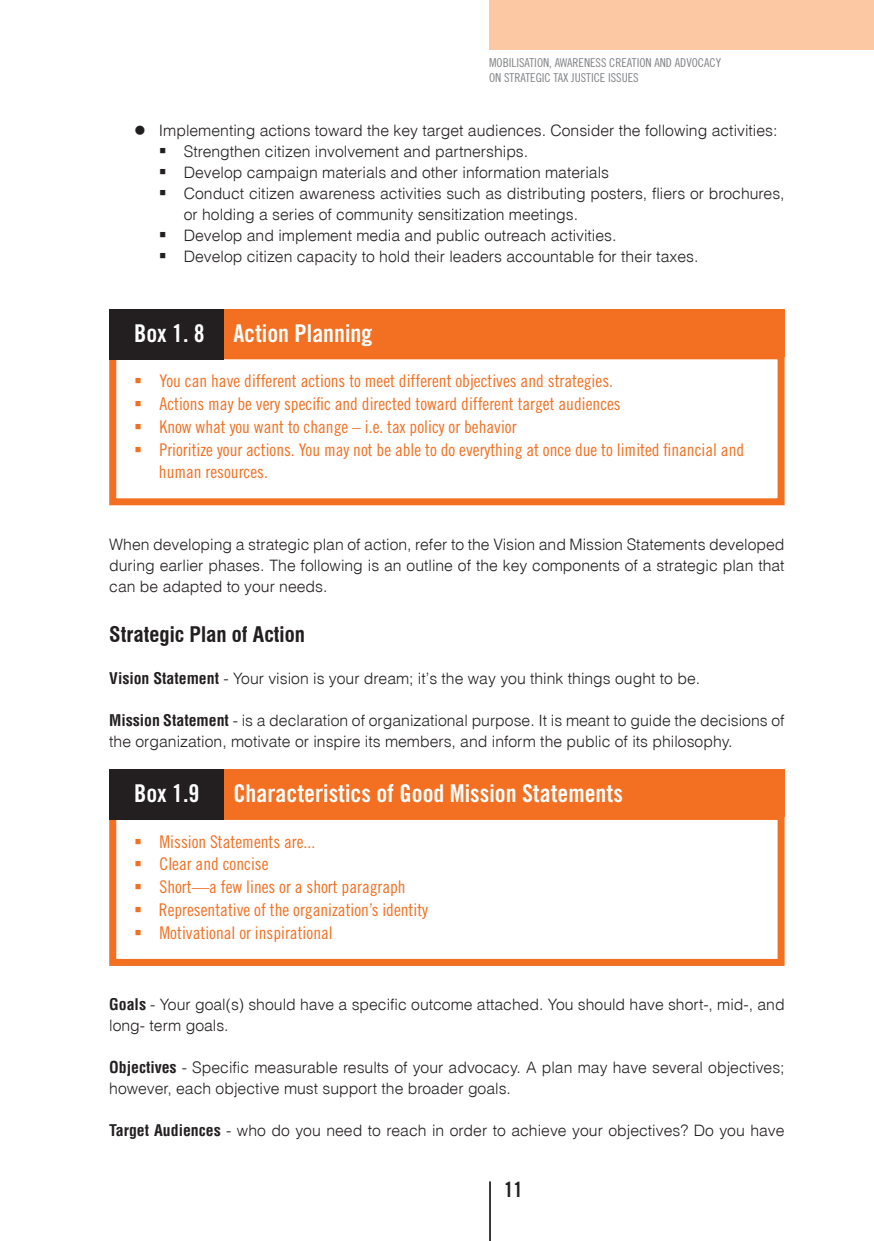
<style>
.page{position:relative;width:874px;height:1241px;background:#fff}
.page>*{position:absolute;margin:0;border:0;box-sizing:border-box;transform-origin:0 0}
.SB_Hed_1{font:24.5px "Trade Gothic Bold Cond Twenty";color:#fff}
.SB_Hed_2{font:700 condensed 21px "Swiss 721 BT";color:#231f20}
.t1{font:21px "Trade Gothic Bold Cond Twenty";color:#231f20}
.QTNS{font:17.5px/22.8px "Trade Gothic Cond Eighteen";color:#f36f21}
.BD_TXT{font:15.75px/21px "Switzerland Light Plain";color:#231f20}
.BD_Txt_Indt{font:15.75px "Switzerland Light Plain";color:#231f20}
.t2{font:12.25px/14.7px "Trade Gothic Cond Eighteen";color:#808285}
.s1{font-family:"Switzerland Condensed"}
</style>
<div class="page">
<div style="left:489px;top:0;width:384px;height:50px;background:#fcc8a3"></div>
<hr style="left:489px;top:1181px;width:1px;height:59px;background:#231f20">
<div style="left:109px;top:812px;width:675px;height:153px;border:7px solid #f36f21"></div>
<div style="left:109px;top:769px;width:675px;height:47px;background:#f36f21"></div>
<div style="left:109px;top:352px;width:675px;height:153px;border:7px solid #f36f21"></div>
<div style="left:109px;top:309px;width:675px;height:47px;background:#f36f21"></div>
<div style="left:109px;top:309px;width:114px;height:50px;background:#231f20"></div>
<div style="left:109px;top:769px;width:114px;height:51px;background:#231f20"></div>
<p class="t2" style="left:489px;top:55px;width:233px">MOBILISATION, AWARENESS CREATION AND ADVOCACY<br>ON STRATEGIC TAX JUSTICE ISSUES</p>
<p class="BD_Txt_Indt" style="left:159px;top:120px;width:619px">Implementing actions toward the key target audiences. Consider the following activities:</p>
<p class="BD_TXT" style="left:159px;top:140px;width:370px">▪ Strengthen citizen involvement and partnerships.</p>
<p class="BD_TXT" style="left:159px;top:161px;width:451px">▪ Develop campaign materials and other information materials</p>
<p class="BD_TXT" style="left:184px;top:182px;width:602px;text-indent:-25px">▪ Conduct citizen awareness activities such as distributing posters, fliers or brochures, or holding a series of community sensitization meetings.</p>
<p class="BD_TXT" style="left:159px;top:224px;width:459px">▪ Develop and implement media and public outreach activities.</p>
<p class="BD_TXT" style="left:159px;top:245px;width:540px">▪ Develop citizen capacity to hold their leaders accountable for their taxes.</p>
<p class="SB_Hed_1" style="left:134px;top:318px;width:239px">Box 1. 8 Action Planning</p>
<p class="QTNS" style="left:134px;top:369px;width:480px">▪ You can have different actions to meet different objectives and strategies.</p>
<p class="QTNS" style="left:134px;top:392px;width:488px">▪ Actions may be very specific and directed toward different target audiences</p>
<p class="QTNS" style="left:134px;top:415px;width:384px">▪ Know what you want to change – i.e. tax policy or behavior</p>
<p class="QTNS" style="left:159px;top:437px;width:586px;text-indent:-25px">▪ Prioritize your actions. You may not be able to do everything at once due to limited financial and human resources.</p>
<p class="BD_TXT" style="left:109px;top:533px;width:676px;text-align:justify">When developing a strategic plan of action, refer to the Vision and Mission Statements developed during earlier phases. The following is an outline of the key components of a strategic plan that can be adapted to your needs.</p>
<p class="SB_Hed_2" style="left:109px;top:622px;width:197px">Strategic Plan of Action</p>
<p class="BD_TXT" style="left:109px;top:667px;width:592px"><span class="s1">Vision Statement</span> - Your vision is your dream; it’s the way you think things ought to be.</p>
<p class="BD_TXT" style="left:109px;top:709px;width:676px"><span class="s1">Mission Statement</span> - is a declaration of organizational purpose. It is meant to guide the decisions of the organization, motivate or inspire its members, and inform the public of its philosophy.</p>
<p class="SB_Hed_1" style="left:134px;top:778px;width:67px">Box 1.9</p>
<p class="SB_Hed_1" style="left:233px;top:778px;width:391px">Characteristics of Good Mission Statements</p>
<p class="QTNS" style="left:134px;top:829px;width:183px">▪ Mission Statements are...</p>
<p class="QTNS" style="left:134px;top:852px;width:136px">▪ Clear and concise</p>
<p class="QTNS" style="left:134px;top:875px;width:273px">▪ Short—a few lines or a short paragraph</p>
<p class="QTNS" style="left:134px;top:897px;width:295px">▪ Representative of the organization’s identity</p>
<p class="QTNS" style="left:134px;top:920px;width:200px">▪ Motivational or inspirational</p>
<p class="BD_TXT" style="left:109px;top:993px;width:676px"><span class="s1">Goals</span> - Your goal(s) should have a specific outcome attached. You should have short-, mid-, and long- term goals.</p>
<p class="BD_TXT" style="left:109px;top:1056px;width:676px"><span class="s1">Objectives</span> - Specific measurable results of your advocacy. A plan may have several objectives; however, each objective must support the broader goals.</p>
<p class="BD_TXT" style="left:109px;top:1119px;width:676px"><span class="s1">Target Audiences</span> - who do you need to reach in order to achieve your objectives? Do you have</p>
<h2 class="t1" style="left:504px;top:1176px;width:20px">11</h2>
</div>
